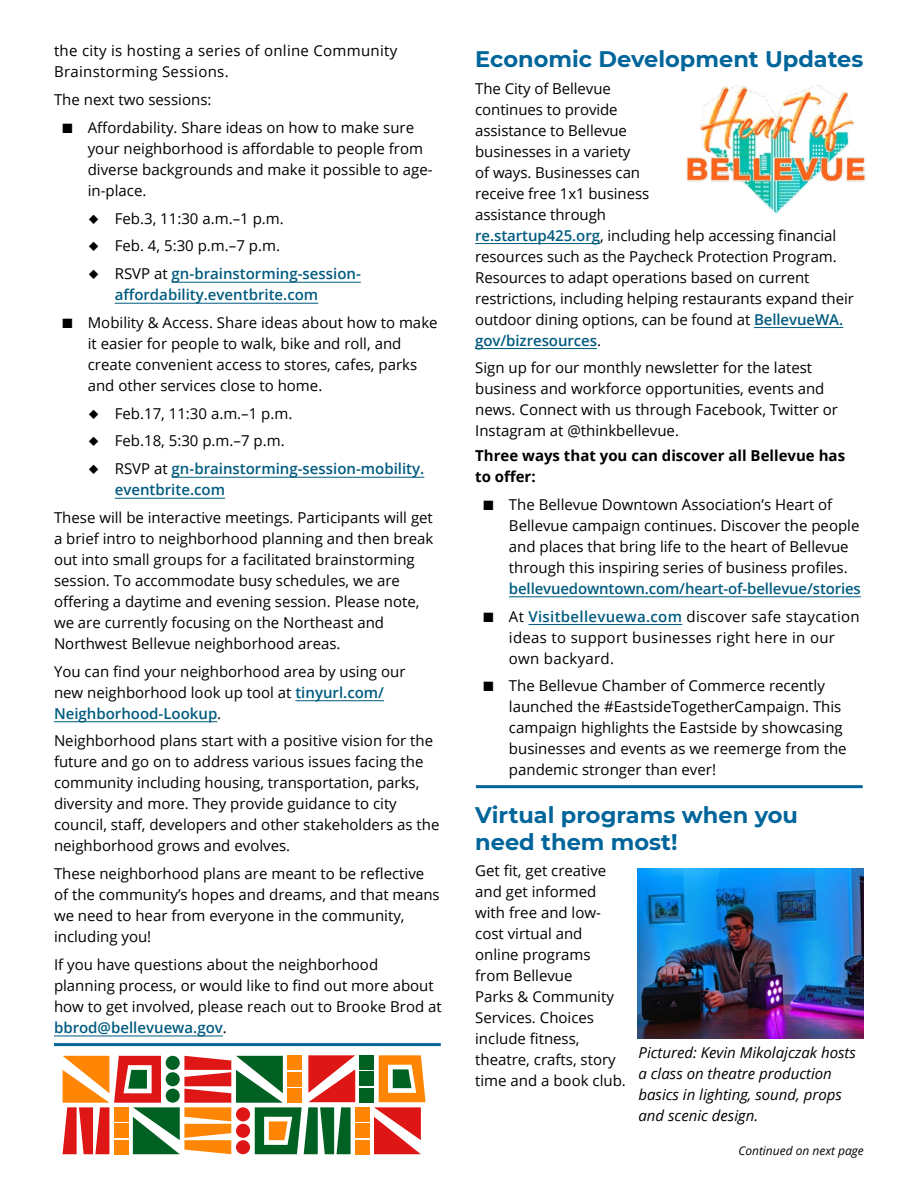
<style>
.page{position:relative;width:918px;height:1188px;background:#fff}
.page>*{position:absolute;margin:0;border:0;box-sizing:border-box;transform-origin:0 0}
.headline{font:700 22.5px/27px "Montserrat";color:#00659a}
.Paragraph_text{font:15px/21px "Open Sans";color:#000}
.Paragraph_text-2{font:15px/21px "Open Sans";letter-spacing:.02em;color:#000}
.t1{font:600 15px/21px "Open Sans";color:#005b7f}
.t2{font:italic 15px/21px "Open Sans";color:#000}
.Paragraph_text-3{font:700 15px/21px "Open Sans";color:#000}
.Paragraph_text-4{font:italic 12px "Open Sans";color:#000}
.s1{color:#000}
.s2{font-weight:400;color:#000}
.s3{font-weight:600;color:#005b7f}
</style>
<div class="page">
<hr style="left:172px;top:282px;width:189px;height:1px;background:#005b7f">
<hr style="left:115px;top:303px;width:203px;height:1px;background:#005b7f">
<hr style="left:172px;top:477px;width:252px;height:1px;background:#005b7f">
<hr style="left:115px;top:498px;width:110px;height:1px;background:#005b7f">
<hr style="left:295px;top:700px;width:89px;height:1px;background:#005b7f">
<hr style="left:54px;top:721px;width:163px;height:1px;background:#005b7f">
<hr style="left:54px;top:1036px;width:169px;height:1px;background:#005b7f">
<hr style="left:475px;top:243px;width:125px;height:1px;background:#005b7f">
<hr style="left:754px;top:327px;width:89px;height:1px;background:#005b7f">
<hr style="left:475px;top:348px;width:122px;height:1px;background:#005b7f">
<hr style="left:509px;top:596px;width:352px;height:1px;background:#005b7f">
<hr style="left:529px;top:624px;width:153px;height:1px;background:#005b7f">
<img style="left:686px;top:85px;width:180px;height:130px">
<img style="left:637px;top:868px;width:227px;height:171px">
<hr style="left:54px;top:1043px;width:387px;height:3px;background:#00659a">
<hr style="left:476px;top:785px;width:387px;height:3px;background:#00659a">
<div style="left:355px;top:1107px;width:14px;height:14px;background:#ff8605"></div>
<div style="left:355px;top:1124px;width:14px;height:14px;background:#ff8605"></div>
<div style="left:355px;top:1140px;width:14px;height:14px;background:#ff8605"></div>
<svg style="left:374px;top:1055px;width:52px;height:99px"></svg>
<div style="left:360px;top:1088px;width:14px;height:14px;background:#006122"></div>
<div style="left:360px;top:1072px;width:14px;height:14px;background:#006122"></div>
<div style="left:360px;top:1055px;width:14px;height:14px;background:#006122"></div>
<svg style="left:63px;top:1055px;width:292px;height:99px"></svg>
<p class="Paragraph_text-2" style="left:54px;top:40px;width:345px">the city is hosting a series of online Community<br>Brainstorming Sessions.</p>
<p class="Paragraph_text" style="left:54px;top:89px;width:159px">The next two sessions:</p>
<p class="Paragraph_text" style="left:88px;top:117px;width:346px;text-indent:-27px">■ Affordability. Share ideas on how to make sure your neighborhood is affordable to people from diverse backgrounds and make it possible to age&shy;in-place.</p>
<p class="Paragraph_text" style="left:88px;top:207px;width:198px">◆ Feb.3, 11:30 a.m.–1 p.m.</p>
<p class="Paragraph_text" style="left:88px;top:235px;width:194px">◆ Feb. 4, 5:30 p.m.–7 p.m.</p>
<p class="t1" style="left:115px;top:263px;width:248px;text-indent:-27px"><span class="s1">◆</span> <span class="s2">RSVP at</span> gn-brainstorming-session&shy;affordability.eventbrite.com</p>
<p class="Paragraph_text" style="left:88px;top:312px;width:351px;text-indent:-27px">■ Mobility &amp; Access. Share ideas about how to make it easier for people to walk, bike and roll, and create convenient access to stores, cafes, parks and other services close to home.</p>
<p class="Paragraph_text" style="left:88px;top:402px;width:206px">◆ Feb.17, 11:30 a.m.–1 p.m.</p>
<p class="Paragraph_text" style="left:88px;top:430px;width:198px">◆ Feb.18, 5:30 p.m.–7 p.m.</p>
<p class="t1" style="left:115px;top:458px;width:311px;text-indent:-27px"><span class="s1">◆</span> <span class="s2">RSVP at</span> gn-brainstorming-session-mobility. eventbrite.com</p>
<p class="Paragraph_text" style="left:54px;top:507px;width:381px">These will be interactive meetings. Participants will get a brief intro to neighborhood planning and then break out into small groups for a facilitated brainstorming session. To accommodate busy schedules, we are offering a daytime and evening session. Please note, we are currently focusing on the Northeast and Northwest Bellevue neighborhood areas.</p>
<p class="Paragraph_text" style="left:54px;top:660px;width:353px">You can find your neighborhood area by using our new neighborhood look up tool at <span class="s3">tinyurl.com/<br>Neighborhood-Lookup</span>.</p>
<p class="Paragraph_text" style="left:54px;top:730px;width:387px">Neighborhood plans start with a positive vision for the future and go on to address various issues facing the community including housing, transportation, parks, diversity and more. They provide guidance to city council, staff, developers and other stakeholders as the neighborhood grows and evolves.</p>
<p class="Paragraph_text" style="left:54px;top:863px;width:387px">These neighborhood plans are meant to be reflective of the community’s hopes and dreams, and that means we need to hear from everyone in the community, including you!</p>
<p class="Paragraph_text" style="left:54px;top:954px;width:389px">If you have questions about the neighborhood planning process, or would like to find out more about how to get involved, please reach out to Brooke Brod at <span class="s3">bbrod@bellevuewa.gov</span>.</p>
<p class="headline" style="left:475px;top:45px;width:390px">Economic Development Updates</p>
<p class="Paragraph_text" style="left:475px;top:77px;width:380px">The City of Bellevue<br>continues to provide<br>assistance to Bellevue<br>businesses in a variety<br>of ways. Businesses can<br>receive free 1x1 business<br>assistance through<br><span class="s3">re.startup425.org</span>, including help accessing financial resources such as the Paycheck Protection Program.<br>Resources to adapt operations based on current restrictions, including helping restaurants expand their outdoor dining options, can be found at <span class="s3">BellevueWA. gov/bizresources</span>.</p>
<p class="Paragraph_text" style="left:475px;top:357px;width:364px">Sign up for our monthly newsletter for the latest business and workforce opportunities, events and news. Connect with us through Facebook, Twitter or Instagram at @thinkbellevue.</p>
<p class="Paragraph_text-3" style="left:475px;top:445px;width:371px">Three ways that you can discover all Bellevue has to offer:</p>
<p class="Paragraph_text" style="left:509px;top:493px;width:353px;text-indent:-27px">■ The Bellevue Downtown Association’s Heart of Bellevue campaign continues. Discover the people and places that bring life to the heart of Bellevue through this inspiring series of business profiles. <span class="s3">bellevuedowntown.com/heart-of-bellevue/stories</span></p>
<p class="Paragraph_text-2" style="left:509px;top:605px;width:352px;text-indent:-27px">■ At <span class="s3">Visitbellevuewa.com</span> discover safe staycation ideas to support businesses right here in our own backyard.</p>
<p class="Paragraph_text" style="left:509px;top:675px;width:339px;text-indent:-27px">■ The Bellevue Chamber of Commerce recently launched the #EastsideTogetherCampaign. This campaign highlights the Eastside by showcasing businesses and events as we reemerge from the pandemic stronger than ever!</p>
<p class="headline" style="left:475px;top:800px;width:324px">Virtual programs when you need them most!</p>
<p class="Paragraph_text" style="left:475px;top:860px;width:152px">Get fit, get creative and get informed with free and low&shy;cost virtual and online programs from Bellevue<br>Parks &amp; Community<br>Services. Choices include fitness, theatre, crafts, story time and a book club.</p>
<p class="t2" style="left:639px;top:1041px;width:219px">Pictured: Kevin Mikolajczak hosts a class on theatre production basics in lighting, sound, props and scenic design.</p>
<p class="Paragraph_text-4" style="left:738px;top:1142px;width:127px">Continued on next page</p>
</div>
